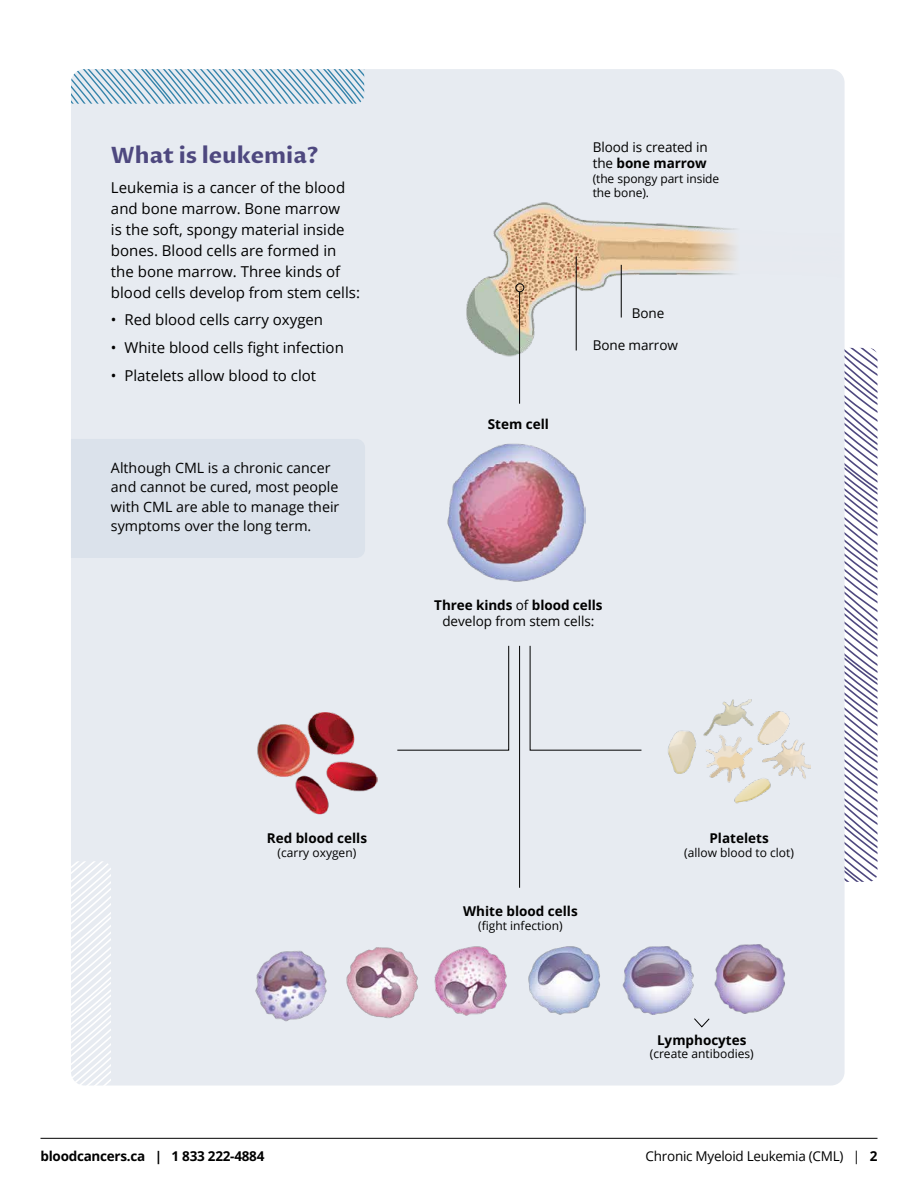
<style>
.page{position:relative;width:918px;height:1188px;background:#fff}
.page>*{position:absolute;margin:0;border:0;box-sizing:border-box;transform-origin:0 0}
.t1{font:700 22.5px "Proza Libre";color:#4e487f}
.t2{font:15px/21px "Open Sans";color:#000}
.t3{font:14.25px/19.5px "Open Sans";color:#000}
.t4{font:13.5px/15.8px "Open Sans";letter-spacing:-.005em;color:#000}
.t5{font:700 13.5px "Open Sans";color:#000}
.t6{font:700 13.5px "Open Sans";letter-spacing:-.02em;color:#000}
.t7{font:12px/13.5px "Open Sans";color:#000}
.s1{font-weight:700}
</style>
<div class="page">
<hr style="left:40px;top:1138px;width:838px;height:1px;background:#000">
<svg style="left:845px;top:348px;width:33px;height:534px"></svg>
<div style="left:71px;top:69px;width:774px;height:1017px;background:#e7ebf1;border-radius:14px"></div>
<div style="left:71px;top:439px;width:294px;height:119px;background:#dbe2eb"></div>
<svg style="left:71px;top:69px;width:293px;height:35px"></svg>
<img style="left:466px;top:202px;width:270px;height:155px">
<hr style="left:519px;top:292px;width:1px;height:112px;background:#000">
<hr style="left:519px;top:646px;width:1px;height:242px;background:#000">
<hr style="left:621px;top:265px;width:1px;height:53px;background:#000">
<hr style="left:576px;top:256px;width:1px;height:94px;background:#000">
<svg style="left:397px;top:645px;width:112px;height:106px"></svg>
<svg style="left:530px;top:645px;width:112px;height:106px"></svg>
<div style="left:516px;top:284px;width:8px;height:8px;border:1px solid #000;border-radius:50%"></div>
<img style="left:447px;top:443px;width:139px;height:139px">
<img style="left:257px;top:712px;width:121px;height:103px">
<img style="left:668px;top:699px;width:143px;height:105px">
<img style="left:255px;top:951px;width:72px;height:71px">
<img style="left:346px;top:947px;width:72px;height:72px">
<img style="left:434px;top:946px;width:73px;height:70px">
<img style="left:528px;top:946px;width:72px;height:69px">
<img style="left:622px;top:946px;width:72px;height:69px">
<img style="left:714px;top:944px;width:71px;height:70px">
<svg style="left:71px;top:861px;width:40px;height:225px"></svg>
<svg style="left:694px;top:1018px;width:16px;height:10px"></svg>
<h1 class="t1" style="left:111px;top:141px;width:209px">What is leukemia?</h1>
<p class="t2" style="left:111px;top:176px;width:251px">Leukemia is a cancer of the blood and bone marrow. Bone marrow<br>is the soft, spongy material inside bones. Blood cells are formed in the bone marrow. Three kinds of blood cells develop from stem cells:</p>
<p class="t2" style="left:111px;top:309px;width:214px">• Red blood cells carry oxygen</p>
<p class="t2" style="left:111px;top:337px;width:234px">• White blood cells fight infection</p>
<p class="t2" style="left:111px;top:364px;width:207px">• Platelets allow blood to clot</p>
<p class="t3" style="left:111px;top:458px;width:230px">Although CML is a chronic cancer and cannot be cured, most people with CML are able to manage their symptoms over the long term.</p>
<p class="t4" style="left:593px;top:139px;width:117px">Blood is created in the <span class="s1">bone marrow</span></p>
<p class="t7" style="left:593px;top:172px;width:128px">(the spongy part inside the bone).</p>
<p class="t5" style="left:488px;top:414px;width:63px">Stem cell</p>
<p class="t4" style="left:632px;top:304px;width:34px">Bone</p>
<p class="t4" style="left:593px;top:337px;width:87px">Bone marrow</p>
<p class="t4" style="left:434px;top:597px;width:170px;text-align:center"><span class="s1">Three kinds</span> of <span class="s1">blood cells </span>develop from stem cells:</p>
<p class="t5" style="left:267px;top:829px;width:102px">Red blood cells</p>
<p class="t7" style="left:278px;top:845px;width:80px">(carry oxygen)</p>
<p class="t5" style="left:463px;top:902px;width:116px">White blood cells</p>
<p class="t7" style="left:478px;top:919px;width:86px">(fight infection)</p>
<p class="t5" style="left:710px;top:829px;width:61px">Platelets</p>
<p class="t7" style="left:684px;top:845px;width:111px">(allow blood to clot)</p>
<p class="t5" style="left:657px;top:1030px;width:91px">Lymphocytes</p>
<p class="t7" style="left:650px;top:1047px;width:105px">(create antibodies)</p>
<p class="t6" style="left:40px;top:1147px;width:225px">bloodcancers.ca | 1 833 222-4884</p>
<p class="t4" style="left:646px;top:1148px;width:233px">Chronic Myeloid Leukemia (CML) | <span class="s1">2</span></p>
</div>
